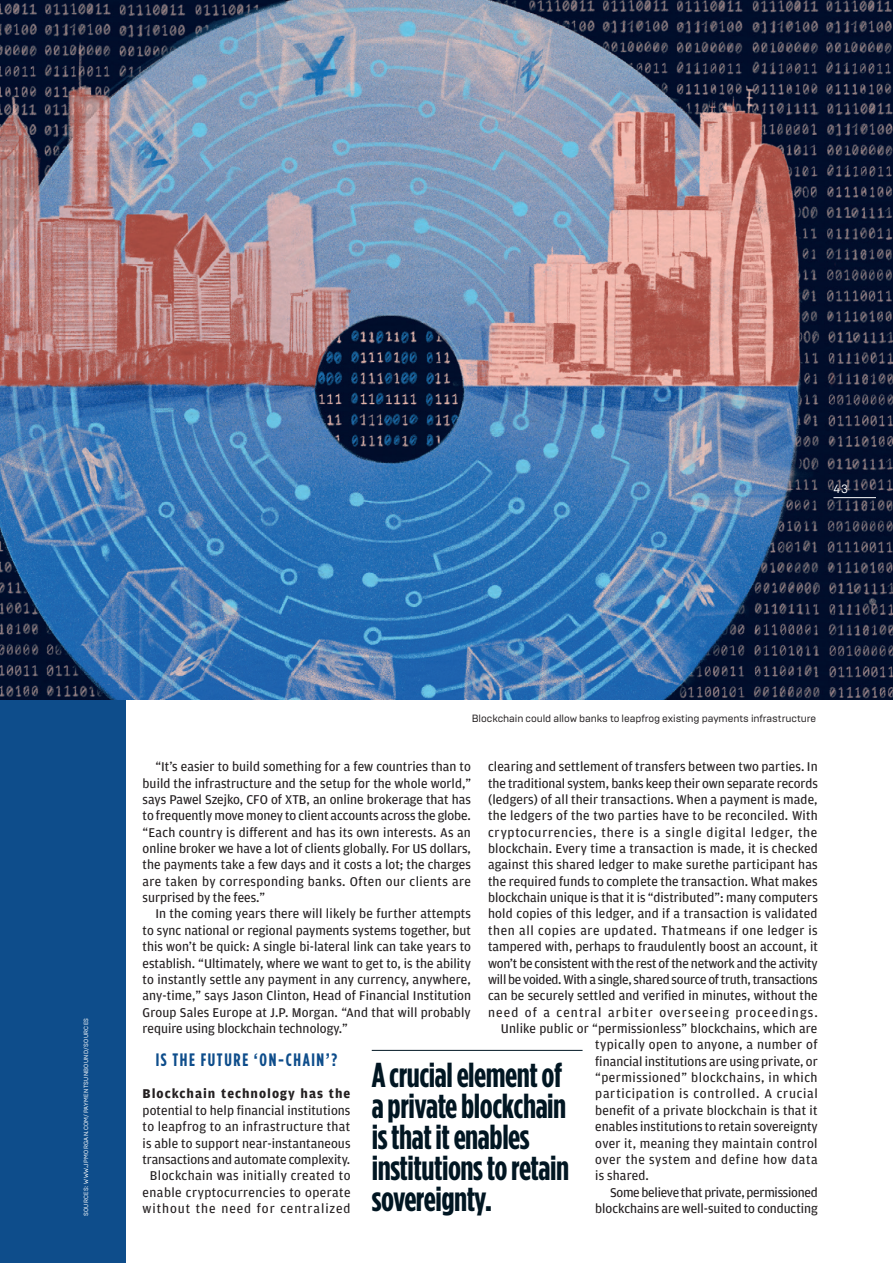
<style>
.page{position:relative;width:893px;height:1263px;background:#fff}
.page>*{position:absolute;margin:0;border:0;box-sizing:border-box;transform-origin:0 0}
.Wired_head_1{font:700 34.5px/31px "Gotham Condensed";letter-spacing:-.015em;color:#011622}
.JPM_Body_2_indent{font:700 18px "Gotham Condensed";letter-spacing:.09em;color:#0e4d8b}
.JPM_Body_2_indent-2{font:13.5px/16.4px "Amplitude";letter-spacing:.02em;color:#231f20;text-align:justify}
.JPM_Body_2_indent-3{font:13.5px/16.4px "Amplitude";letter-spacing:-.015em;color:#231f20;text-align:right}
.FOLIS_right{font:12px "Brutal Type";color:#fff}
.JPM_Body_2_indent-4{font:10.5px "Brutal Type";letter-spacing:-.01em;color:#231f20}
.Wired_Gutter_credit{font:6px "Brutal Type";letter-spacing:.05em;color:#fff}
.s1{font-weight:700}
</style>
<div class="page">
<div style="left:0;top:0;width:126px;height:1263px;background:#0e4d8b"></div>
<img style="left:0;top:0;width:893px;height:699px">
<hr style="left:372px;top:1050px;width:211px;height:1px;background:#011622">
<hr style="left:833px;top:497px;width:43px;height:1px;background:#fff">
<p class="FOLIS_right" style="left:833px;top:482px;width:16px">43</p>
<p class="Wired_Gutter_credit" style="left:82px;top:1216px;width:200px;rotate:-90deg">SOURCES: WWW.JPMORGAN.COM/PAYMENTSUNBOUND/SOURCES</p>
<p class="JPM_Body_2_indent-4" style="left:472px;top:712px;width:346px">Blockchain could allow banks to leapfrog existing payments infrastructure</p>
<p class="JPM_Body_2_indent-2" style="left:143px;top:759px;width:330px;text-indent:13px">“It’s easier to build something for a few countries than to build the infrastructure and the setup for the whole world,” says Pawel Szejko, CFO of XTB, an online brokerage that has to frequently move money to client accounts across the globe. “Each country is different and has its own interests. As an online broker we have a lot of clients globally. For US dollars, the payments take a few days and it costs a lot; the charges are taken by corresponding banks. Often our clients are surprised by the fees.”</p>
<p class="JPM_Body_2_indent-2" style="left:143px;top:906px;width:330px;text-indent:13px">In the coming years there will likely be further attempts to sync national or regional payments systems together, but this won’t be quick: A single bi-lateral link can take years to establish. “Ultimately, where we want to get to, is the ability to instantly settle any payment in any currency, anywhere, any-time,” says Jason Clinton, Head of Financial Institution Group Sales Europe at J.P. Morgan. “And that will probably require using blockchain technology.”</p>
<p class="JPM_Body_2_indent" style="left:156px;top:1049px;width:183px">IS THE FUTURE ‘ON-CHAIN’?</p>
<p class="JPM_Body_2_indent-2" style="left:143px;top:1086px;width:209px"><span class="s1">Blockchain technology has the </span>potential to help financial institutions to leapfrog to an infrastructure that is able to support near-instantaneous transactions and automate complexity.</p>
<p class="JPM_Body_2_indent-2" style="left:143px;top:1168px;width:210px;text-align:center">Blockchain was initially created to enable cryptocurrencies to operate without the need for centralized</p>
<p class="JPM_Body_2_indent-2" style="left:488px;top:759px;width:331px">clearing and settlement of transfers between two parties. In the traditional system, banks keep their own separate records (ledgers) of all their transactions. When a payment is made, the ledgers of the two parties have to be reconciled. With cryptocurrencies, there is a single digital ledger, the blockchain. Every time a transaction is made, it is checked against this shared ledger to make surethe participant has the required funds to complete the transaction. What makes blockchain unique is that it is “distributed”: many computers hold copies of this ledger, and if a transaction is validated then all copies are updated. Thatmeans if one ledger is tampered with, perhaps to fraudulently boost an account, it won’t be consistent with the rest of the network and the activity will be voided. With a single, shared source of truth, transactions can be securely settled and verified in minutes, without the need of a central arbiter overseeing proceedings.</p>
<p class="JPM_Body_2_indent-2" style="left:595px;top:1020px;width:224px;text-indent:-95px">Unlike public or “permissionless” blockchains, which are typically open to anyone, a number of financial institutions are using private, or “permissioned” blockchains, in which participation is controlled. A crucial benefit of a private blockchain is that it enables institutions to retain sovereignty over it, meaning they maintain control over the system and define how data is shared.</p>
<p class="JPM_Body_2_indent-3" style="left:595px;top:1184px;width:224px">Some believe that private, permissioned blockchains are well-suited to conducting</p>
<p class="Wired_head_1" style="left:372px;top:1059px;width:199px">A crucial element of a private blockchain is that it enables institutions to retain sovereignty.</p>
</div>
